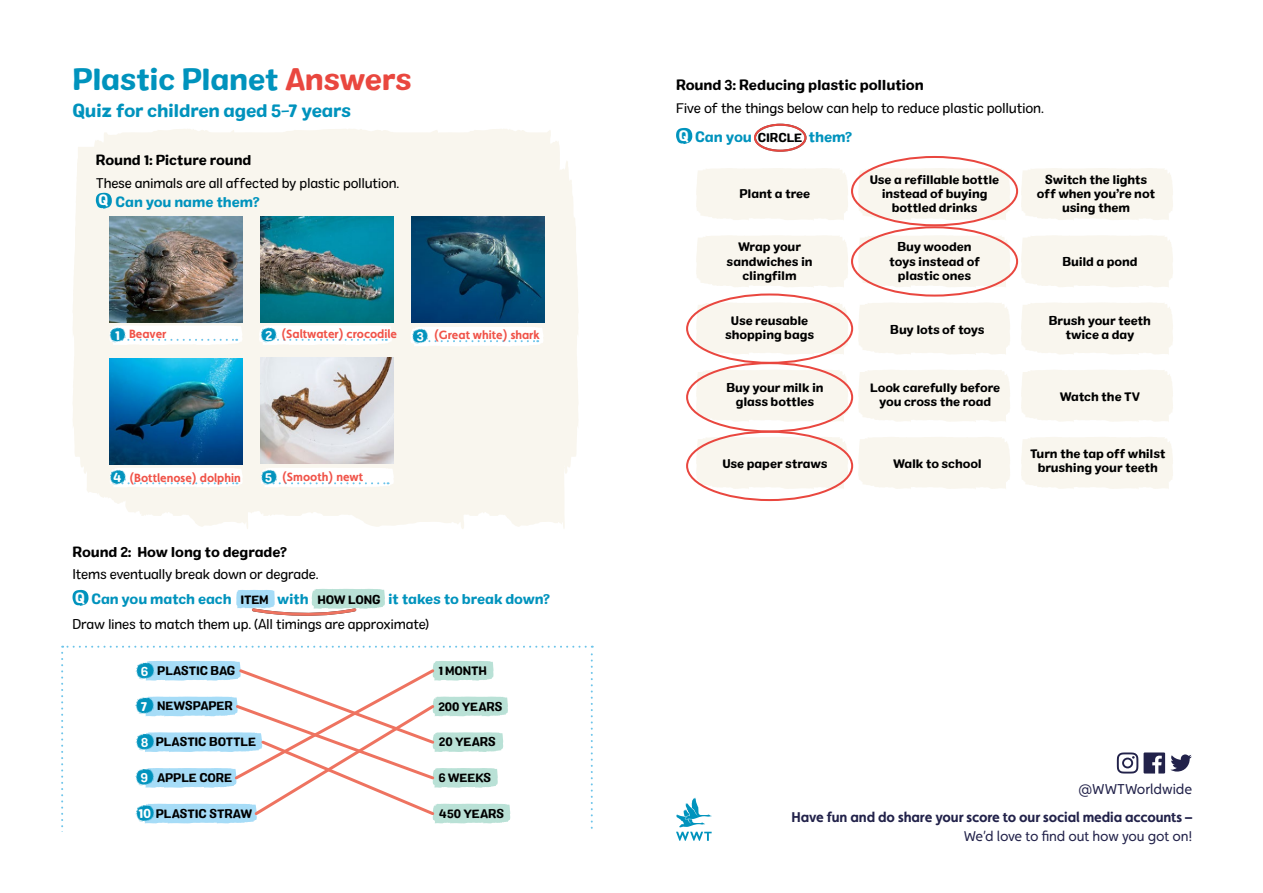
<style>
.page{position:relative;width:1263px;height:893px;background:#fff}
.page>*{position:absolute;margin:0;border:0;box-sizing:border-box;transform-origin:0 0}
.t1{font:29.85px "Colby St Bld";letter-spacing:-.02em;color:#0093bd}
.t2{font:18px "Colby St Bld";letter-spacing:-.02em;color:#0093bd}
.t3{font:14.4px "Faricy New";color:#22224a}
.t4{font:14.1px "Colby St Reg";letter-spacing:-.02em;color:#000}
.t5{font:700 14.1px "Faricy New";letter-spacing:-.01em;color:#22224a}
.t6{font:14.1px "Colby St Bld";letter-spacing:-.015em;color:#000}
.t7{font:14.1px "Faricy New";letter-spacing:-.015em;color:#22224a}
.t8{font:14.1px "Colby St Bld";letter-spacing:-.01em;color:#0093bd}
.t9{font:13.95px "Colby St Reg";letter-spacing:-.02em;color:#000}
.t10{font:13.95px "Colby St Bld";letter-spacing:-.01em;color:#0093bd}
.t11{font:13.95px "Colby St Bld";letter-spacing:-.01em;color:#000}
.t12{font:12.15px/14.1px "Colby St Bld";letter-spacing:-.015em;color:#000;text-align:center}
.t13{font:12px "Colby St Bld";letter-spacing:-.015em;color:#000}
.t14{font:700 12px "Faricy New";color:#f05349}
.s1{color:#e9473f}
.s2{font-size:12px;color:#000}
.s3{font-size:12.15px;color:#000}
</style>
<div class="page">
<svg style="left:73px;top:129px;width:506px;height:400px;background:#f8f6ef"></svg>
<img style="left:109px;top:216px;width:133px;height:107px">
<img style="left:260px;top:216px;width:133px;height:107px">
<img style="left:110px;top:358px;width:133px;height:107px">
<img style="left:412px;top:216px;width:133px;height:107px">
<img style="left:261px;top:357px;width:133px;height:107px">
<svg style="left:236px;top:589px;width:149px;height:27px"></svg>
<div style="left:696px;top:168px;width:152px;height:52px;background:#f9f6ee"></div>
<svg style="left:858px;top:168px;width:152px;height:53px;background:#f8f1e9"></svg>
<div style="left:1021px;top:168px;width:152px;height:52px;background:#f9f6ee"></div>
<div style="left:696px;top:235px;width:152px;height:52px;background:#f9f6ee"></div>
<svg style="left:858px;top:235px;width:152px;height:53px;background:#f8f1ea"></svg>
<div style="left:1021px;top:235px;width:152px;height:52px;background:#f9f6ee"></div>
<svg style="left:696px;top:302px;width:152px;height:53px;background:#f8f1ea"></svg>
<div style="left:858px;top:303px;width:152px;height:52px;background:#f9f6ee"></div>
<div style="left:1021px;top:303px;width:152px;height:51px;background:#f9f6ee"></div>
<svg style="left:696px;top:370px;width:152px;height:52px;background:#f8f1e9"></svg>
<div style="left:858px;top:370px;width:152px;height:52px;background:#f9f6ee"></div>
<div style="left:1021px;top:370px;width:152px;height:52px;background:#f9f6ee"></div>
<svg style="left:696px;top:437px;width:152px;height:52px;background:#f8f1e9"></svg>
<div style="left:858px;top:437px;width:152px;height:52px;background:#f9f6ee"></div>
<div style="left:1021px;top:437px;width:152px;height:52px;background:#f9f6ee"></div>
<svg style="left:676px;top:797px;width:36px;height:44px"></svg>
<svg style="left:1117px;top:752px;width:75px;height:21px"></svg>
<div style="left:754px;top:124px;width:52px;height:28px;border:2px solid #e9473f;border-radius:50%"></div>
<div style="left:851px;top:156px;width:167px;height:70px;border:2px solid #e9473f;border-radius:50%"></div>
<div style="left:851px;top:226px;width:167px;height:71px;border:2px solid #e9473f;border-radius:50%"></div>
<div style="left:686px;top:293px;width:167px;height:71px;border:2px solid #e9473f;border-radius:50%"></div>
<div style="left:686px;top:362px;width:167px;height:70px;border:2px solid #e9473f;border-radius:50%"></div>
<div style="left:686px;top:431px;width:167px;height:70px;border:2px solid #e9473f;border-radius:50%"></div>
<svg style="left:96px;top:193px;width:16px;height:16px"></svg>
<svg style="left:72px;top:590px;width:17px;height:16px"></svg>
<svg style="left:61px;top:646px;width:532px;height:183px"></svg>
<svg style="left:109px;top:325px;width:133px;height:20px"></svg>
<svg style="left:259px;top:325px;width:133px;height:20px"></svg>
<svg style="left:110px;top:468px;width:133px;height:20px"></svg>
<svg style="left:261px;top:468px;width:133px;height:20px"></svg>
<svg style="left:410px;top:327px;width:133px;height:19px"></svg>
<svg style="left:676px;top:128px;width:16px;height:16px"></svg>
<h1 class="t1" style="left:72px;top:60px;width:341px">Plastic Planet <span class="s1">Answers</span></h1>
<h2 class="t2" style="left:72px;top:99px;width:280px">Quiz for children aged 5-7 years</h2>
<p class="t11" style="left:96px;top:151px;width:157px">Round 1: Picture round</p>
<p class="t9" style="left:96px;top:174px;width:305px">These animals are all affected by plastic pollution.</p>
<p class="t10" style="left:116px;top:193px;width:146px">Can you name them?</p>
<p class="t14" style="left:129px;top:327px;width:39px">Beaver</p>
<p class="t14" style="left:281px;top:327px;width:117px">(Saltwater) crocodile</p>
<p class="t14" style="left:434px;top:328px;width:108px">(Great white) shark</p>
<p class="t14" style="left:129px;top:470px;width:113px">(Bottlenose) dolphin</p>
<p class="t14" style="left:282px;top:470px;width:83px">(Smooth) newt</p>
<p class="t11" style="left:72px;top:543px;width:216px">Round 2: How long to degrade?</p>
<p class="t9" style="left:72px;top:565px;width:248px">Items eventually break down or degrade.</p>
<p class="t10" style="left:91px;top:590px;width:460px">Can you match each <span class="s2">ITEM</span> with <span class="s2">HOW LONG</span> it takes to break down?</p>
<p class="t9" style="left:72px;top:615px;width:358px">Draw lines to match them up. (All timings are approximate)</p>
<p class="t13" style="left:157px;top:663px;width:80px">PLASTIC BAG</p>
<p class="t13" style="left:438px;top:663px;width:50px">1 MONTH</p>
<p class="t13" style="left:157px;top:698px;width:77px">NEWSPAPER</p>
<p class="t13" style="left:438px;top:699px;width:66px">200 YEARS</p>
<p class="t13" style="left:439px;top:734px;width:59px">20 YEARS</p>
<p class="t13" style="left:439px;top:770px;width:54px">6 WEEKS</p>
<p class="t13" style="left:439px;top:805px;width:67px">450 YEARS</p>
<p class="t13" style="left:156px;top:734px;width:102px">PLASTIC BOTTLE</p>
<p class="t13" style="left:157px;top:770px;width:77px">APPLE CORE</p>
<p class="t13" style="left:156px;top:805px;width:98px">PLASTIC STRAW</p>
<p class="t6" style="left:676px;top:76px;width:249px">Round 3: Reducing plastic pollution</p>
<p class="t4" style="left:676px;top:99px;width:369px">Five of the things below can help to reduce plastic pollution.</p>
<p class="t8" style="left:695px;top:128px;width:159px">Can you <span class="s3">CIRCLE</span> them?</p>
<p class="t12" style="left:740px;top:187px;width:72px">Plant a tree</p>
<p class="t12" style="left:727px;top:240px;width:87px">Wrap your sandwiches in clingfilm</p>
<p class="t12" style="left:725px;top:314px;width:90px">Use reusable shopping bags</p>
<p class="t12" style="left:870px;top:173px;width:131px">Use a refillable bottle instead of buying bottled drinks</p>
<p class="t12" style="left:1037px;top:173px;width:120px">Switch the lights off when you’re not using them</p>
<p class="t12" style="left:889px;top:240px;width:92px">Buy wooden toys instead of plastic ones</p>
<p class="t12" style="left:1062px;top:255px;width:77px">Build a pond</p>
<p class="t12" style="left:890px;top:323px;width:96px">Buy lots of toys</p>
<p class="t12" style="left:1049px;top:314px;width:104px">Brush your teeth twice a day</p>
<p class="t12" style="left:726px;top:381px;width:99px">Buy your milk in glass bottles</p>
<p class="t12" style="left:870px;top:381px;width:132px">Look carefully before you cross the road</p>
<p class="t12" style="left:1060px;top:390px;width:82px">Watch the TV</p>
<p class="t12" style="left:722px;top:456px;width:106px">Use paper straws</p>
<p class="t12" style="left:893px;top:456px;width:90px">Walk to school</p>
<p class="t12" style="left:1030px;top:447px;width:137px">Turn the tap off whilst brushing your teeth</p>
<p class="t3" style="left:1078px;top:780px;width:115px">@WWTWorldwide</p>
<p class="t5" style="left:792px;top:809px;width:402px">Have fun and do share your score to our social media accounts –</p>
<p class="t7" style="left:964px;top:828px;width:230px">We’d love to find out how you got on!</p>
</div>
